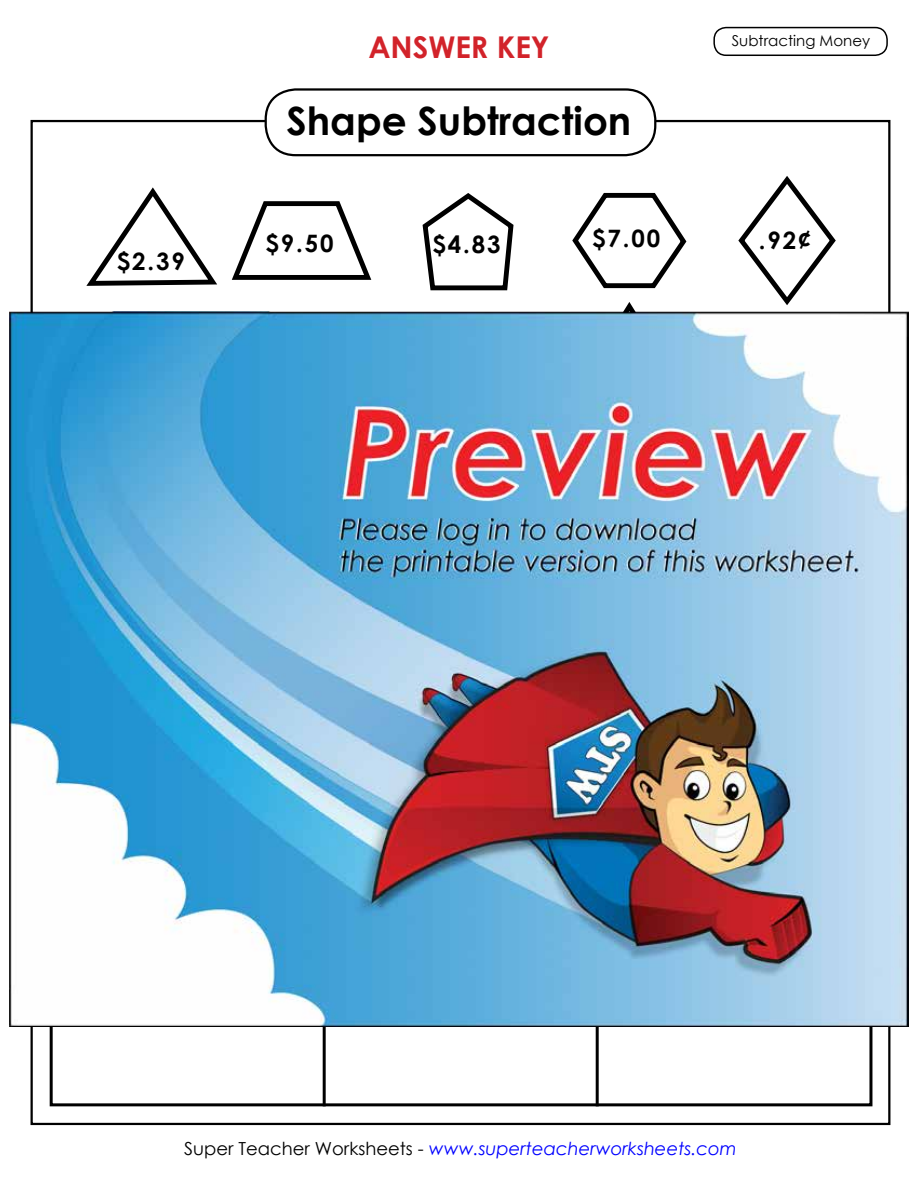
<style>
.page{position:relative;width:918px;height:1188px;background:#fff}
.page>*{position:absolute;margin:0;border:0;box-sizing:border-box;transform-origin:0 0}
.t1{font:700 39px "Century Gothic 2";color:#000}
.t2{font:700 30px "Century Gothic 2";color:#d2232a}
.t3{font:700 24px "Century Gothic 2";letter-spacing:.08em;color:#000}
.t4{font:italic 18px "Century Gothic 2";color:#00f}
.t5{font:15px "Century Gothic 2";color:#000}
.s1{font-style:normal;color:#000}
</style>
<div class="page">
<div style="left:265px;top:88px;width:391px;height:68px;border:2px solid #000;border-radius:30px"></div>
<hr style="left:323px;top:442px;width:3px;height:664px;background:#000">
<hr style="left:596px;top:442px;width:3px;height:664px;background:#000">
<svg style="left:422px;top:193px;width:92px;height:98px"></svg>
<svg style="left:231px;top:201px;width:141px;height:79px"></svg>
<svg style="left:572px;top:192px;width:115px;height:97px"></svg>
<svg style="left:738px;top:176px;width:98px;height:129px"></svg>
<svg style="left:86px;top:187px;width:131px;height:99px"></svg>
<div style="left:713px;top:27px;width:175px;height:29px;border:2px solid #000;border-radius:12px"></div>
<img style="left:9px;top:311px;width:900px;height:716px">
<h2 class="t2" style="left:368px;top:24px;width:183px">ANSWER KEY</h2>
<p class="t5" style="left:732px;top:30px;width:140px">Subtracting Money</p>
<h3 class="t3" style="left:117px;top:243px;width:70px">$2.39</h3>
<h1 class="t1" style="left:287px;top:92px;width:346px">Shape Subtraction</h1>
<h3 class="t3" style="left:265px;top:225px;width:70px">$9.50</h3>
<h3 class="t3" style="left:432px;top:226px;width:70px">$4.83</h3>
<h3 class="t3" style="left:592px;top:221px;width:70px">$7.00</h3>
<h3 class="t3" style="left:759px;top:222px;width:54px">.92¢</h3>
<p class="t4" style="left:184px;top:1136px;width:554px"><span class="s1">Super Teacher Worksheets -</span> www.superteacherworksheets.com</p>
</div>
